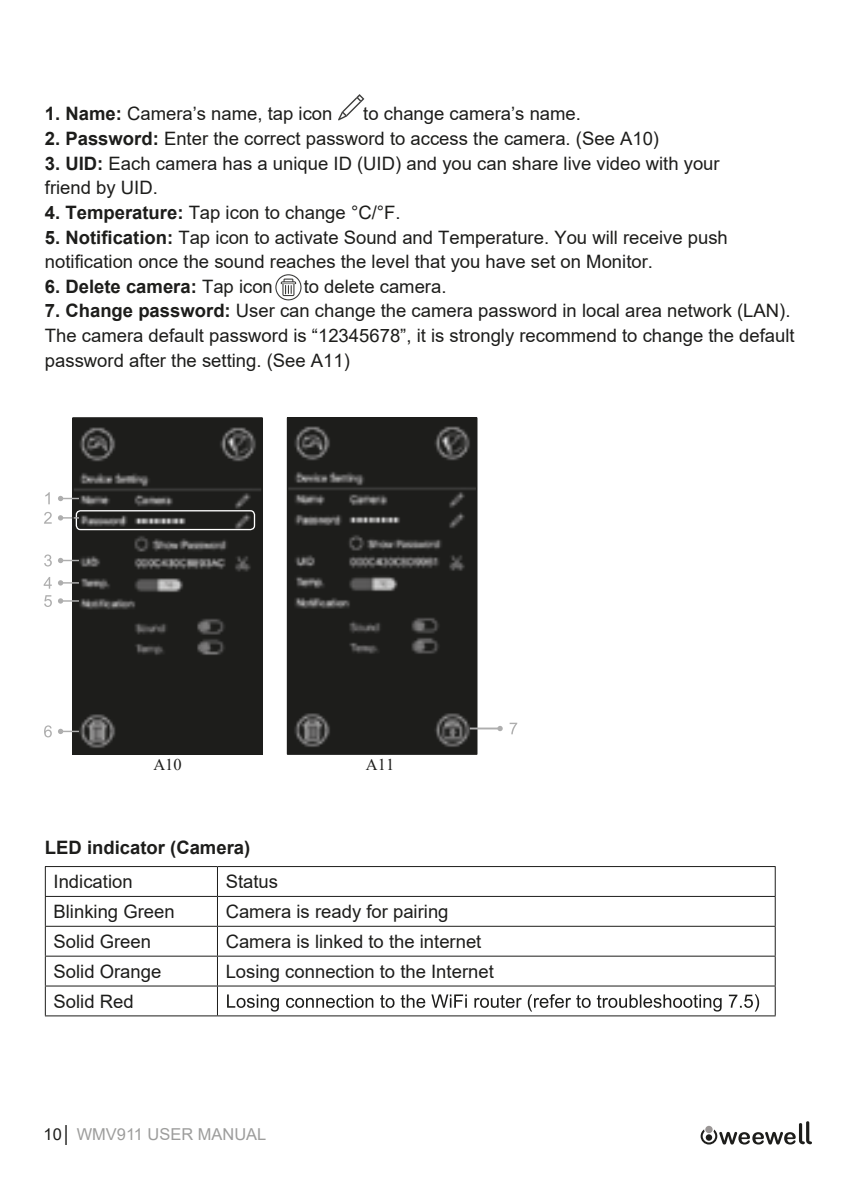
<style>
.page{position:relative;width:844px;height:1191px;background:#fff}
.page>*{position:absolute;margin:0;border:0;box-sizing:border-box;transform-origin:0 0}
.t1{font:18.55px/24.5px "Arial";color:#1d1d1b}
.t2{font:700 18.55px "Arial";color:#1d1d1b}
.t3{font:16.45px "Arial";color:#9d9d9c}
.t4{font:16.45px "Times New Roman";color:#1d1d1b}
.s1{font-weight:700}
.s2{font-weight:400}
.s3{color:#1d1d1b}
</style>
<div class="page">
<svg style="left:700px;top:1121px;width:111px;height:23px"></svg>
<div style="left:705px;top:1134px;width:7px;height:6px;background:#1d1d1b;border-radius:50%"></div>
<div style="left:705px;top:1125px;width:7px;height:8px;background:#9a9695;border-radius:50%"></div>
<img style="left:75px;top:420px;width:185px;height:332px">
<div style="left:76px;top:510px;width:179px;height:20px;border:1px solid #fff;border-radius:4px"></div>
<svg style="left:45px;top:492px;width:5px;height:12px"></svg>
<svg style="left:44px;top:512px;width:8px;height:11px"></svg>
<svg style="left:58px;top:515px;width:21px;height:5px"></svg>
<svg style="left:44px;top:554px;width:8px;height:12px"></svg>
<svg style="left:44px;top:577px;width:8px;height:11px"></svg>
<svg style="left:44px;top:595px;width:8px;height:12px"></svg>
<div style="left:72px;top:417px;width:191px;height:338px;border:2px solid #1d1d1b"></div>
<svg style="left:58px;top:496px;width:21px;height:5px"></svg>
<svg style="left:58px;top:558px;width:21px;height:5px"></svg>
<svg style="left:58px;top:580px;width:21px;height:5px"></svg>
<svg style="left:58px;top:598px;width:21px;height:5px"></svg>
<svg style="left:44px;top:725px;width:8px;height:12px"></svg>
<svg style="left:58px;top:728px;width:21px;height:6px"></svg>
<img style="left:290px;top:420px;width:184px;height:332px">
<div style="left:287px;top:417px;width:190px;height:338px;border:2px solid #1d1d1b"></div>
<svg style="left:509px;top:722px;width:8px;height:12px"></svg>
<hr style="left:469px;top:727px;width:31px;height:2px;background:#aeaeae">
<svg style="left:497px;top:726px;width:5px;height:5px"></svg>
<svg style="left:338px;top:94px;width:26px;height:26px"></svg>
<svg style="left:275px;top:274px;width:26px;height:26px"></svg>
<svg style="left:217px;top:867px;width:1px;height:28px"></svg>
<hr style="left:217px;top:896px;width:1px;height:30px;background:#1d1d1b">
<svg style="left:217px;top:927px;width:1px;height:88px"></svg>
<hr style="left:45px;top:1015px;width:172px;height:1px;background:#1d1d1b">
<hr style="left:217px;top:1015px;width:558px;height:1px;background:#1d1d1b">
<hr style="left:45px;top:866px;width:172px;height:1px;background:#1d1d1b">
<svg style="left:45px;top:867px;width:1px;height:28px"></svg>
<hr style="left:217px;top:866px;width:558px;height:1px;background:#1d1d1b">
<svg style="left:774px;top:867px;width:1px;height:28px"></svg>
<hr style="left:45px;top:895px;width:172px;height:2px;background:#1d1d1b">
<hr style="left:45px;top:896px;width:1px;height:30px;background:#1d1d1b">
<hr style="left:217px;top:895px;width:558px;height:2px;background:#1d1d1b">
<hr style="left:774px;top:896px;width:1px;height:30px;background:#1d1d1b">
<hr style="left:45px;top:925px;width:172px;height:2px;background:#1d1d1b">
<hr style="left:217px;top:925px;width:558px;height:2px;background:#1d1d1b">
<hr style="left:45px;top:955px;width:172px;height:1px;background:#1d1d1b">
<svg style="left:45px;top:926px;width:1px;height:89px"></svg>
<hr style="left:217px;top:955px;width:558px;height:1px;background:#1d1d1b">
<svg style="left:774px;top:926px;width:1px;height:89px"></svg>
<hr style="left:45px;top:985px;width:172px;height:1px;background:#1d1d1b">
<hr style="left:217px;top:985px;width:558px;height:1px;background:#1d1d1b">
<svg style="left:227px;top:994px;width:532px;height:17px"></svg>
<p class="t1" style="left:45px;top:101px;width:289px"><span class="s1">1. Name:</span> Camera’s name, tap icon</p>
<p class="t1" style="left:363px;top:101px;width:219px">to change camera’s name.</p>
<p class="t1" style="left:45px;top:126px;width:615px"><span class="s1">2. Password:</span> Enter the correct password to access the camera. (See A10)</p>
<p class="t1" style="left:45px;top:151px;width:676px"><span class="s1">3. UID:</span> Each camera has a unique ID (UID) and you can share live video with your friend by UID.</p>
<p class="t1" style="left:45px;top:200px;width:357px"><span class="s1">4. Temperature:</span> Tap icon to change °C/°F.</p>
<p class="t1" style="left:45px;top:225px;width:684px"><span class="s1">5. Notification:</span> Tap icon to activate Sound and Temperature. You will receive push notification once the sound reaches the level that you have set on Monitor.</p>
<p class="t2" style="left:45px;top:273px;width:229px">6. Delete camera: <span class="s2">Tap icon</span></p>
<p class="t1" style="left:304px;top:274px;width:144px">to delete camera.</p>
<p class="t1" style="left:45px;top:298px;width:751px"><span class="s1">7. Change password:</span> User can change the camera password in local area network (LAN).<br>The camera default password is “12345678”, it is strongly recommend to change the default password after the setting. (See A11)</p>
<p class="t4" style="left:153px;top:753px;width:30px">A10</p>
<p class="t4" style="left:366px;top:753px;width:30px">A11</p>
<p class="t2" style="left:45px;top:834px;width:207px">LED indicator (Camera)</p>
<p class="t1" style="left:54px;top:869px;width:81px">Indication</p>
<p class="t1" style="left:226px;top:869px;width:54px">Status</p>
<p class="t1" style="left:54px;top:899px;width:123px">Blinking Green</p>
<p class="t1" style="left:226px;top:899px;width:224px">Camera is ready for pairing</p>
<p class="t1" style="left:54px;top:929px;width:99px">Solid Green</p>
<p class="t1" style="left:226px;top:929px;width:257px">Camera is linked to the internet</p>
<p class="t1" style="left:54px;top:959px;width:109px">Solid Orange</p>
<p class="t1" style="left:226px;top:959px;width:269px">Losing connection to the Internet</p>
<p class="t1" style="left:54px;top:988px;width:82px">Solid Red</p>
<p class="t3" style="left:44px;top:1123px;width:224px"><span class="s3">10│</span> WMV911 USER MANUAL</p>
</div>
